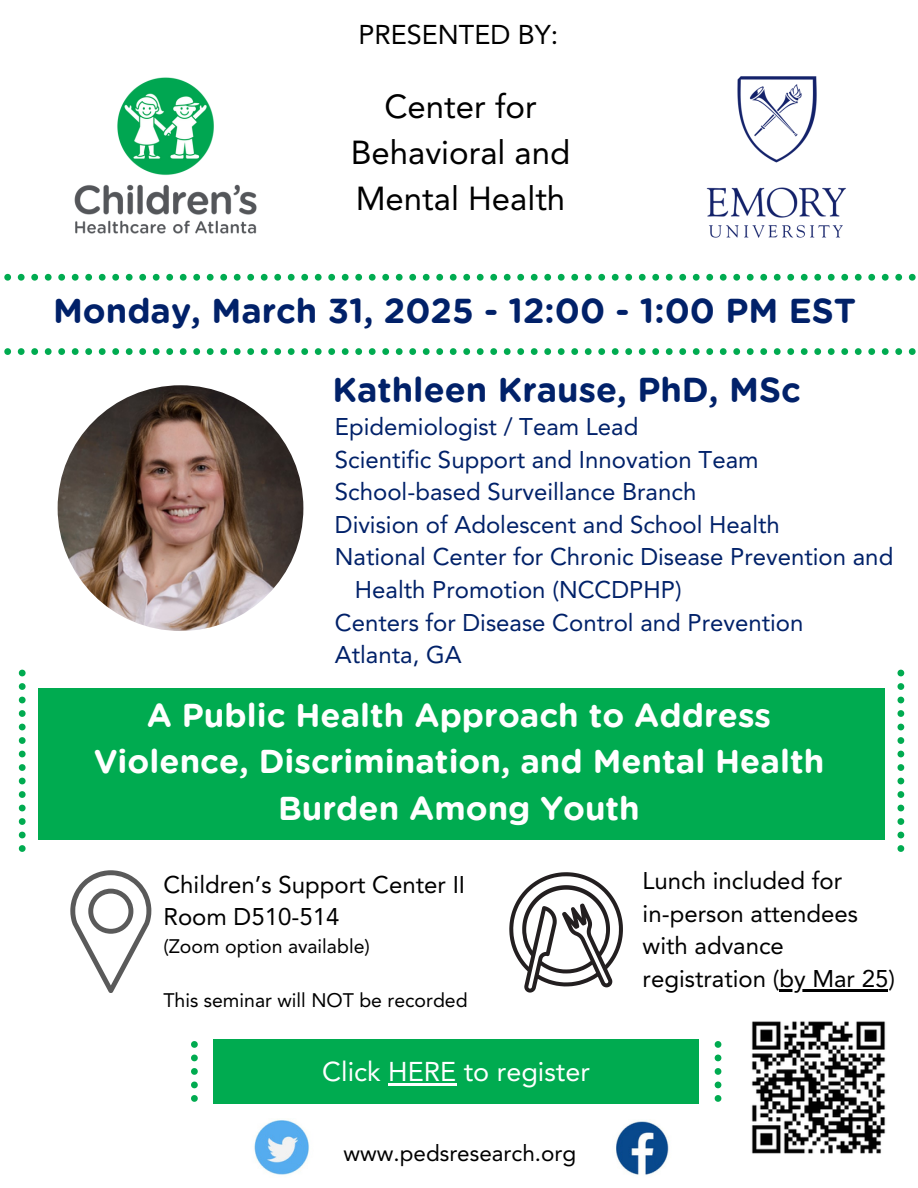
<style>
.page{position:relative;width:918px;height:1188px;background:#fff}
.page>*{position:absolute;margin:0;border:0;box-sizing:border-box;transform-origin:0 0}
.t1{font:700 34.5px "Gotham Rounded";color:#012169}
.t2{font:700 33px/46.2px "Gotham Rounded";color:#fff;text-align:center}
.t3{font:33px/46.2px "Avenir LT Std";color:#000;text-align:center}
.t4{font:27px "Avenir LT Std";color:#fff}
.t5{font:27px "Avenir LT Std";color:#000}
.t6{font:24px "Avenir LT Std";color:#012169}
.t7{font:24px/32.7px "Avenir LT Std";color:#000}
.t8{font:22.5px "Avenir LT Std";color:#000}
.t9{font:19.5px "Avenir LT Std";color:#000}
</style>
<div class="page">
<img style="left:706px;top:76px;width:140px;height:162px">
<img style="left:74px;top:77px;width:183px;height:157px">
<svg style="left:4px;top:274px;width:912px;height:7px"></svg>
<svg style="left:4px;top:348px;width:912px;height:7px"></svg>
<div style="left:214px;top:1040px;width:485px;height:64px;background:#00ab50"></div>
<svg style="left:191px;top:1041px;width:7px;height:61px"></svg>
<img style="left:616px;top:1121px;width:53px;height:54px">
<img style="left:254px;top:1120px;width:55px;height:55px">
<svg style="left:70px;top:870px;width:81px;height:123px"></svg>
<svg style="left:715px;top:1041px;width:6px;height:61px"></svg>
<div style="left:38px;top:688px;width:847px;height:152px;background:#00ab50"></div>
<svg style="left:898px;top:670px;width:6px;height:182px"></svg>
<svg style="left:19px;top:670px;width:7px;height:182px"></svg>
<img style="left:58px;top:385px;width:245px;height:246px;border-radius:50%">
<svg style="left:509px;top:872px;width:114px;height:121px"></svg>
<img style="left:751px;top:1021px;width:135px;height:133px">
<hr style="left:388px;top:1083px;width:68px;height:3px;background:#fff">
<hr style="left:780px;top:989px;width:108px;height:3px;background:#000">
<p class="t5" style="left:358px;top:24px;width:202px">PRESENTED BY:</p>
<p class="t3" style="left:351px;top:86px;width:221px">Center for<br>Behavioral and<br>Mental Health</p>
<p class="t1" style="left:53px;top:296px;width:805px">Monday, March 31, 2025 - 12:00 - 1:00 PM EST</p>
<h1 class="t1" style="left:333px;top:375px;width:470px">Kathleen Krause, PhD, MSc</h1>
<p class="t6" style="left:335px;top:417px;width:305px">Epidemiologist / Team Lead</p>
<p class="t6" style="left:335px;top:449px;width:425px">Scientific Support and Innovation Team</p>
<p class="t6" style="left:335px;top:482px;width:363px">School-based Surveillance Branch</p>
<p class="t6" style="left:335px;top:515px;width:447px">Division of Adolescent and School Health</p>
<p class="t6" style="left:335px;top:547px;width:560px">National Center for Chronic Disease Prevention and</p>
<p class="t6" style="left:355px;top:580px;width:328px">Health Promotion (NCCDPHP)</p>
<p class="t6" style="left:335px;top:613px;width:470px">Centers for Disease Control and Prevention</p>
<p class="t6" style="left:335px;top:645px;width:128px">Atlanta, GA</p>
<h1 class="t2" style="left:94px;top:694px;width:732px">A Public Health Approach to Address<br>Violence, Discrimination, and Mental Health<br>Burden Among Youth</h1>
<p class="t7" style="left:163px;top:870px;width:303px">Children’s Support Center II<br>Room D510-514</p>
<p class="t9" style="left:163px;top:939px;width:208px">(Zoom option available)</p>
<h1 class="t9" style="left:163px;top:993px;width:306px">This seminar will NOT be recorded</h1>
<h4 class="t4" style="left:322px;top:1061px;width:269px">Click HERE to register</h4>
<p class="t8" style="left:344px;top:1144px;width:234px">www.pedsresearch.org</p>
<p class="t7" style="left:643px;top:867px;width:254px">Lunch included for in-person attendees with advance registration (by Mar 25)</p>
</div>
